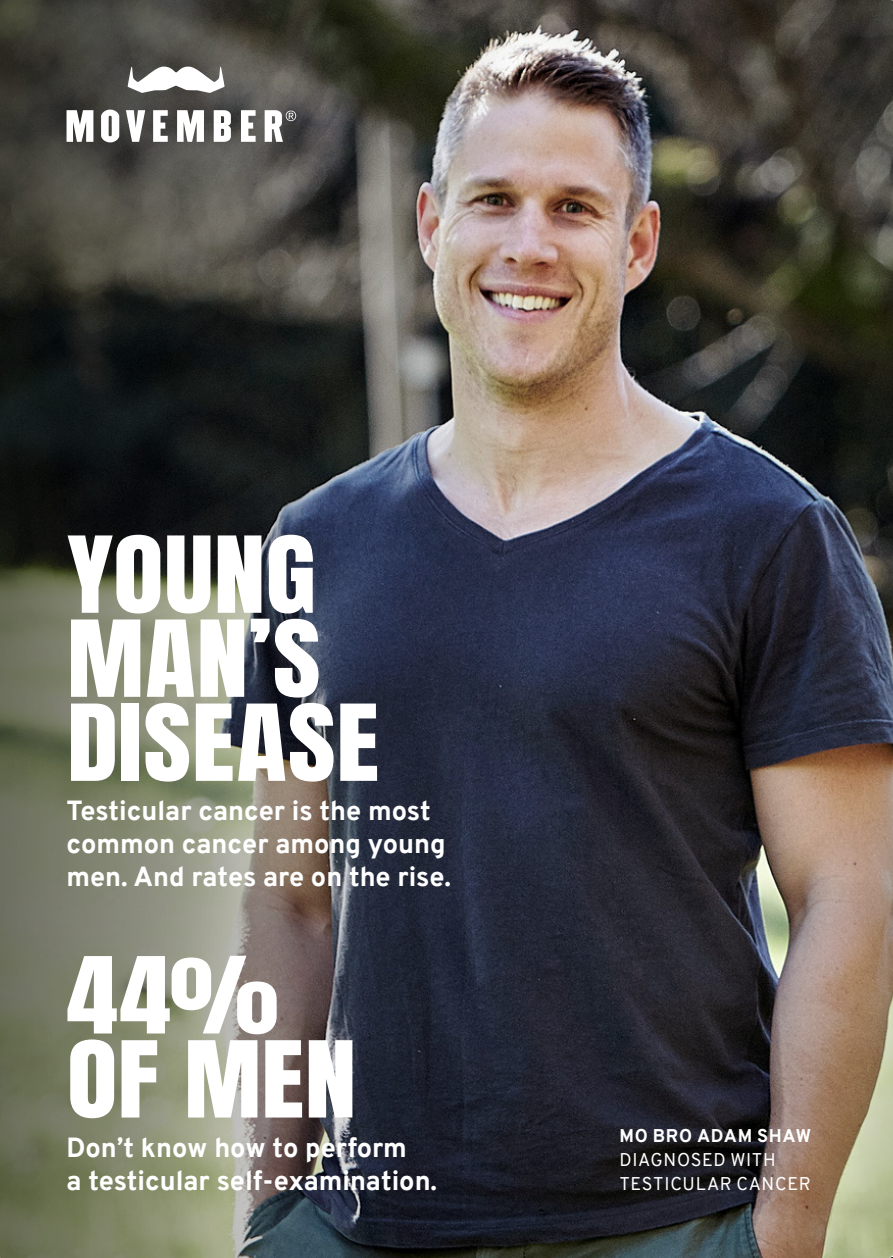
<style>
.page{position:relative;width:893px;height:1258px;background:#fff}
.page>*{position:absolute;margin:0;border:0;box-sizing:border-box;transform-origin:0 0}
.HEADING_03_Anton_37p{font:90px/84px "Anton";letter-spacing:.01em;color:#fff;scale:1.15 1}
.BODY_COPY_-_Overpass{font:800 27px/33px "Overpass";color:#fff}
.TALENT_OCCUPATION{font:18px/24px "Overpass";letter-spacing:.035em;color:#fff}
.TALENT_NAME_-_Overpa{font:800 18px "Overpass";letter-spacing:.04em;color:#fff}
</style>
<div class="page">
<img style="left:517px;top:0;width:376px;height:1257px">
<img style="left:0;top:0;width:517px;height:1257px">
<svg style="left:265px;top:110px;width:31px;height:32px"></svg>
<svg style="left:128px;top:66px;width:97px;height:27px"></svg>
<svg style="left:153px;top:110px;width:15px;height:32px"></svg>
<svg style="left:241px;top:110px;width:15px;height:32px"></svg>
<svg style="left:214px;top:110px;width:17px;height:32px"></svg>
<svg style="left:177px;top:110px;width:27px;height:32px"></svg>
<svg style="left:67px;top:110px;width:26px;height:32px"></svg>
<svg style="left:101px;top:110px;width:18px;height:32px"></svg>
<svg style="left:126px;top:110px;width:19px;height:32px"></svg>
<p class="HEADING_03_Anton_37p" style="left:67px;top:539px;width:222px">YOUNG<br>MAN’S</p>
<p class="HEADING_03_Anton_37p" style="left:67px;top:707px;width:273px">DISEASE</p>
<p class="BODY_COPY_-_Overpass" style="left:67px;top:794px;width:386px">Testicular cancer is the most common cancer among young men. And rates are on the rise.</p>
<p class="HEADING_03_Anton_37p" style="left:67px;top:960px;width:253px">44%<br>OF MEN</p>
<p class="BODY_COPY_-_Overpass" style="left:67px;top:1130px;width:372px">Don’t know how to perform<br>a testicular self-examination.</p>
<p class="TALENT_NAME_-_Overpa" style="left:619px;top:1122px;width:193px">MO BRO ADAM SHAW</p>
<p class="TALENT_OCCUPATION" style="left:619px;top:1147px;width:193px">DIAGNOSED WITH<br>TESTICULAR CANCER</p>
</div>
